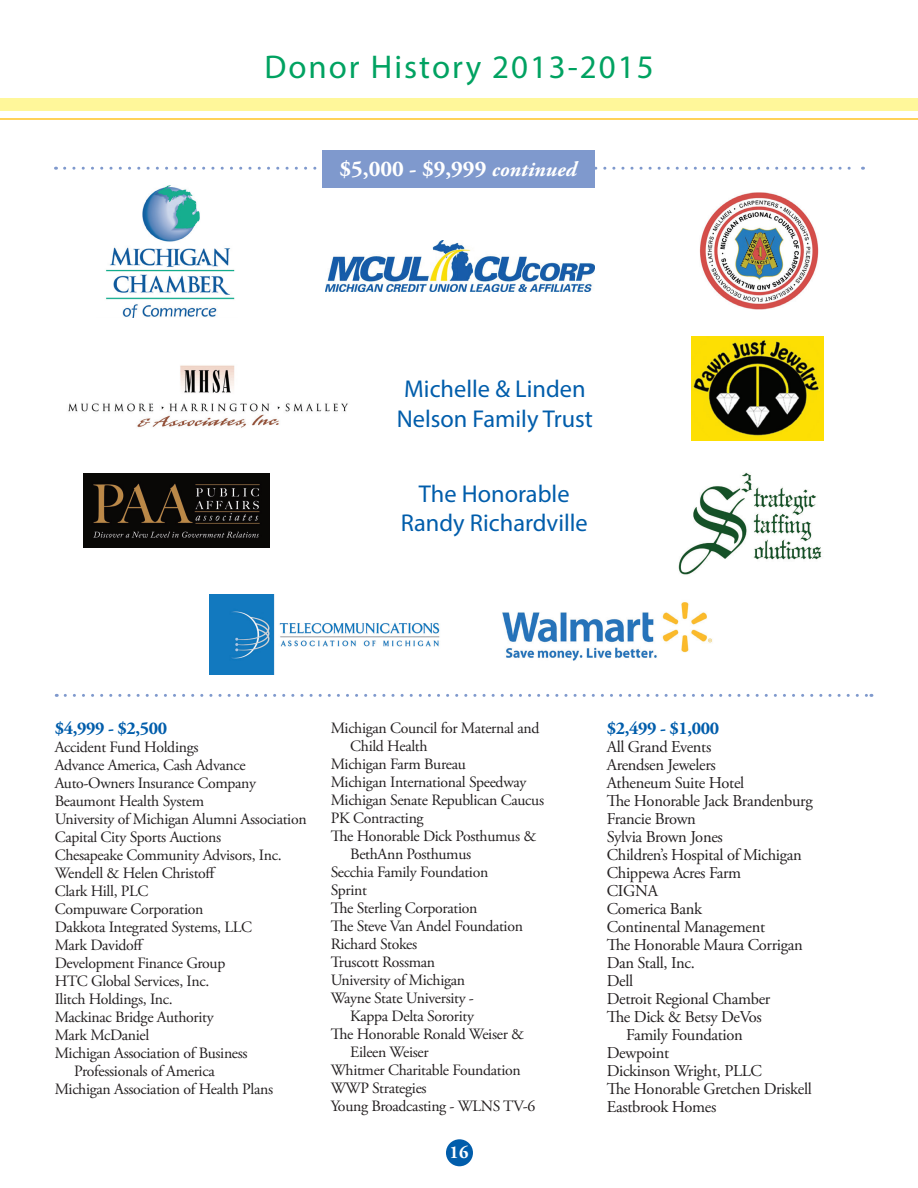
<style>
.page{position:relative;width:918px;height:1188px;background:#fff}
.page>*{position:absolute;margin:0;border:0;box-sizing:border-box;transform-origin:0 0}
.t1{font:33px "Myriad Pro";letter-spacing:.06em;color:#00a261}
.t2{font:24.45px/29.2px "Myriad Pro";color:#015dab}
.t3{font:700 22.5px "Adobe Garamond Pro";color:#fff}
.t4{font:700 18px "Adobe Garamond Pro";letter-spacing:-.02em;color:#015dab}
.t5{font:700 18px "Adobe Garamond Pro";color:#fff}
.t6{font:16.5px/18px "Adobe Garamond Pro";letter-spacing:-.02em;color:#231f20;text-align:center}
.t7{font:15.75px/18px "Adobe Garamond Pro";letter-spacing:-.02em;color:#231f20}
.s1{font-style:italic;font-size:21px}
</style>
<div class="page">
<svg style="left:65px;top:694px;width:807px;height:3px"></svg>
<svg style="left:594px;top:167px;width:270px;height:3px"></svg>
<svg style="left:65px;top:167px;width:252px;height:3px"></svg>
<div style="left:322px;top:150px;width:272px;height:37px;background:#7f99cd"></div>
<img style="left:106px;top:185px;width:129px;height:133px">
<img style="left:325px;top:241px;width:269px;height:51px">
<img style="left:700px;top:192px;width:118px;height:117px">
<img style="left:68px;top:365px;width:280px;height:63px">
<img style="left:691px;top:336px;width:133px;height:104px">
<img style="left:83px;top:473px;width:187px;height:75px">
<img style="left:678px;top:472px;width:144px;height:103px">
<img style="left:210px;top:594px;width:230px;height:81px">
<img style="left:502px;top:602px;width:210px;height:59px">
<div style="left:0;top:98px;width:918px;height:13px;background:#fff79a"></div>
<hr style="left:0;top:118px;width:918px;height:2px;background:#fec422">
<div style="left:446px;top:1139px;width:27px;height:27px;background:#015dab;border-radius:50%"></div>
<p class="t1" style="left:264px;top:46px;width:391px">Donor History 2013-2015</p>
<p class="t3" style="left:339px;top:156px;width:239px">$5,000 - $9,999 <span class="s1">continued</span></p>
<p class="t2" style="left:397px;top:374px;width:198px">Michelle &amp; Linden<br>Nelson Family Trust</p>
<p class="t2" style="left:419px;top:479px;width:152px">The Honorable</p>
<p class="t2" style="left:401px;top:508px;width:189px">Randy Richardville</p>
<p class="t4" style="left:55px;top:718px;width:114px">$4,999 - $2,500</p>
<p class="t7" style="left:55px;top:739px;width:145px">Accident Fund Holdings</p>
<p class="t7" style="left:55px;top:757px;width:192px">Advance America, Cash Advance</p>
<p class="t7" style="left:55px;top:775px;width:203px">Auto-Owners Insurance Company</p>
<p class="t7" style="left:55px;top:793px;width:151px">Beaumont Health System</p>
<p class="t7" style="left:55px;top:811px;width:253px">University of Michigan Alumni Association</p>
<p class="t7" style="left:55px;top:829px;width:168px">Capital City Sports Auctions</p>
<p class="t7" style="left:55px;top:847px;width:228px">Chesapeake Community Advisors, Inc.</p>
<p class="t7" style="left:55px;top:865px;width:163px">Wendell &amp; Helen Christoff</p>
<p class="t7" style="left:55px;top:883px;width:95px">Clark Hill, PLC</p>
<p class="t7" style="left:55px;top:901px;width:150px">Compuware Corporation</p>
<p class="t7" style="left:55px;top:919px;width:199px">Dakkota Integrated Systems, LLC</p>
<p class="t7" style="left:55px;top:937px;width:91px">Mark Davidoff</p>
<p class="t7" style="left:55px;top:955px;width:172px">Development Finance Group</p>
<p class="t7" style="left:55px;top:973px;width:156px">HTC Global Services, Inc.</p>
<p class="t7" style="left:55px;top:991px;width:119px">Ilitch Holdings, Inc.</p>
<p class="t7" style="left:55px;top:1009px;width:160px">Mackinac Bridge Authority</p>
<p class="t7" style="left:55px;top:1027px;width:96px">Mark McDaniel</p>
<p class="t7" style="left:74px;top:1045px;width:175px;text-indent:-19px">Michigan Association of Business<br>Professionals of America</p>
<p class="t7" style="left:55px;top:1081px;width:220px">Michigan Association of Health Plans</p>
<p class="t7" style="left:350px;top:719px;width:191px;text-indent:-19px">Michigan Council for Maternal and<br>Child Health</p>
<p class="t7" style="left:331px;top:755px;width:137px">Michigan Farm Bureau</p>
<p class="t7" style="left:331px;top:773px;width:197px">Michigan International Speedway</p>
<p class="t7" style="left:331px;top:791px;width:215px">Michigan Senate Republican Caucus</p>
<p class="t7" style="left:331px;top:809px;width:94px">PK Contracting</p>
<p class="t7" style="left:350px;top:827px;width:188px;text-indent:-19px">The Honorable Dick Posthumus &amp;<br>BethAnn Posthumus</p>
<p class="t7" style="left:331px;top:863px;width:159px">Secchia Family Foundation</p>
<p class="t7" style="left:331px;top:881px;width:38px">Sprint</p>
<p class="t7" style="left:331px;top:899px;width:148px">The Sterling Corporation</p>
<p class="t7" style="left:331px;top:917px;width:194px">The Steve Van Andel Foundation</p>
<p class="t7" style="left:331px;top:935px;width:88px">Richard Stokes</p>
<p class="t7" style="left:331px;top:953px;width:106px">Truscott Rossman</p>
<p class="t7" style="left:331px;top:971px;width:136px">University of Michigan</p>
<p class="t7" style="left:331px;top:989px;width:145px;text-align:right">Wayne State University -<br>Kappa Delta Sorority</p>
<p class="t7" style="left:350px;top:1025px;width:175px;text-indent:-19px">The Honorable Ronald Weiser &amp;<br>Eileen Weiser</p>
<p class="t7" style="left:331px;top:1061px;width:192px">Whitmer Charitable Foundation</p>
<p class="t7" style="left:331px;top:1079px;width:97px">WWP Strategies</p>
<p class="t7" style="left:331px;top:1097px;width:206px">Young Broadcasting - WLNS TV-6</p>
<p class="t5" style="left:450px;top:1142px;width:20px">16</p>
<p class="t4" style="left:607px;top:718px;width:114px">$2,499 - $1,000</p>
<p class="t6" style="left:607px;top:739px;width:106px">All Grand Events</p>
<p class="t6" style="left:607px;top:757px;width:111px">Arendsen Jewelers</p>
<p class="t6" style="left:607px;top:775px;width:139px">Atheneum Suite Hotel</p>
<p class="t6" style="left:607px;top:793px;width:208px">The Honorable Jack Brandenburg</p>
<p class="t6" style="left:607px;top:811px;width:91px">Francie Brown</p>
<p class="t6" style="left:607px;top:829px;width:118px">Sylvia Brown Jones</p>
<p class="t6" style="left:607px;top:847px;width:197px">Children’s Hospital of Michigan</p>
<p class="t6" style="left:607px;top:865px;width:136px">Chippewa Acres Farm</p>
<p class="t6" style="left:607px;top:883px;width:53px">CIGNA</p>
<p class="t6" style="left:607px;top:901px;width:97px">Comerica Bank</p>
<p class="t6" style="left:607px;top:919px;width:160px">Continental Management</p>
<p class="t6" style="left:607px;top:937px;width:198px">The Honorable Maura Corrigan</p>
<p class="t6" style="left:607px;top:955px;width:90px">Dan Stall, Inc.</p>
<p class="t6" style="left:607px;top:973px;width:28px">Dell</p>
<p class="t6" style="left:607px;top:991px;width:165px">Detroit Regional Chamber</p>
<p class="t6" style="left:607px;top:1009px;width:157px">The Dick &amp; Betsy DeVos<br>Family Foundation</p>
<p class="t6" style="left:607px;top:1045px;width:64px">Dewpoint</p>
<p class="t6" style="left:607px;top:1063px;width:157px">Dickinson Wright, PLLC</p>
<p class="t6" style="left:607px;top:1081px;width:207px">The Honorable Gretchen Driskell</p>
<p class="t6" style="left:607px;top:1099px;width:111px">Eastbrook Homes</p>
</div>
